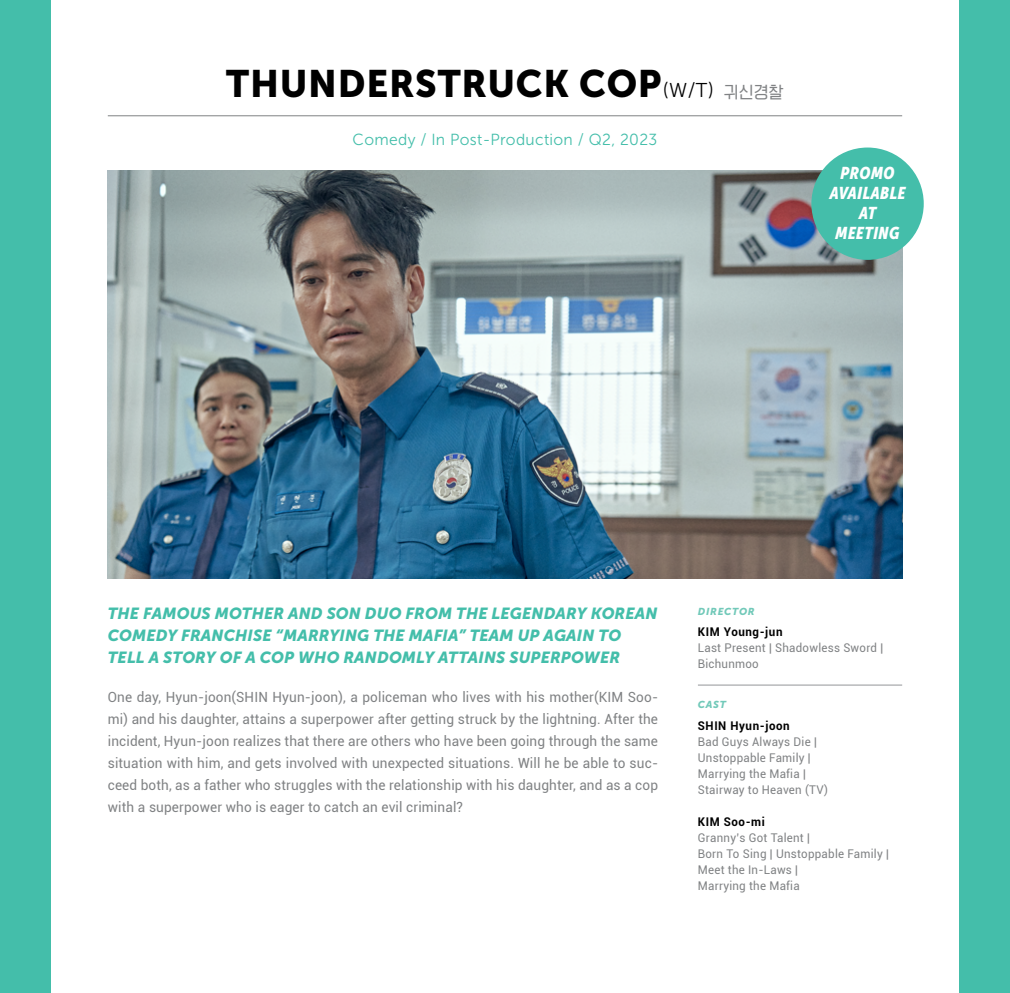
<style>
.page{position:relative;width:1010px;height:993px;background:#fff}
.page>*{position:absolute;margin:0;border:0;box-sizing:border-box;transform-origin:0 0}
.t1{font:38px "Museo Sans 900";letter-spacing:.02em;color:#000}
.t2{font:italic 17px "Museo Sans Condensed 900";letter-spacing:.03em;color:#fff}
.t3{font:italic 16px/22px "Museo Sans 900";letter-spacing:.01em;color:#44beaa}
.t4{font:16px "Museo Sans 300";letter-spacing:.02em;color:#44beaa}
.t5{font:14px/22px "Roboto";letter-spacing:.01em;color:#808284;text-align:justify}
.t6{font:12px/16px "Roboto";letter-spacing:.02em;color:#808284;scale:.96 1}
.t7{font:700 12px "Roboto";letter-spacing:.05em;color:#000;scale:.96 1}
.t8{font:italic 10px "Museo Sans 900";letter-spacing:.07em;color:#72c9b9}
.s1{font-family:"Museo Sans 300";font-size:20px}
.s2{font-family:"OT Omni Gothic M";font-size:16px;color:#808284}
</style>
<div class="page">
<div style="left:0;top:0;width:1009px;height:992px;background:#44beaa"></div>
<div style="left:51px;top:0;width:907px;height:992px;background:#fff"></div>
<img style="left:108px;top:170px;width:793px;height:408px">
<hr style="left:697px;top:684px;width:204px;height:1px;background:#939598">
<hr style="left:108px;top:115px;width:793px;height:1px;background:#808284">
<div style="left:811px;top:147px;width:112px;height:113px;background:#44beaa;border-radius:50%"></div>
<h1 class="t1" style="left:226px;top:62px;width:558px">THUNDERSTRUCK COP<span class="s1">(w/t)</span> <span class="s2">귀신경찰</span></h1>
<p class="t4" style="left:352px;top:130px;width:306px">Comedy / In Post-Production / Q2, 2023</p>
<p class="t2" style="left:840px;top:164px;width:22px">PROMO</p>
<p class="t2" style="left:829px;top:184px;width:77px">AVAILABLE</p>
<p class="t2" style="left:859px;top:204px;width:19px">AT</p>
<p class="t2" style="left:835px;top:224px;width:55px">MEETING</p>
<p class="t3" style="left:108px;top:602px;width:551px">THE FAMOUS MOTHER AND SON DUO FROM THE LEGENDARY KOREAN<br>COMEDY FRANCHISE “MARRYING THE MAFIA” TEAM UP AGAIN TO<br>TELL A STORY OF A COP WHO RANDOMLY ATTAINS SUPERPOWER</p>
<p class="t5" style="left:108px;top:685px;width:551px">One day, Hyun-joon(SHIN Hyun-joon), a policeman who lives with his mother(KIM Soo&shy;mi) and his daughter, attains a superpower after getting struck by the lightning. After the incident, Hyun-joon realizes that there are others who have been going through the same situation with him, and gets involved with unexpected situations. Will he be able to suc&shy;ceed both, as a father who struggles with the relationship with his daughter, and as a cop with a superpower who is eager to catch an evil criminal?</p>
<p class="t8" style="left:697px;top:605px;width:58px">DIRECTOR</p>
<p class="t7" style="left:697px;top:623px;width:90px">KIM Young-jun</p>
<p class="t6" style="left:697px;top:639px;width:194px">Last Present | Shadowless Sword |<br>Bichunmoo</p>
<p class="t8" style="left:697px;top:698px;width:29px">CAST</p>
<p class="t7" style="left:697px;top:716px;width:97px">SHIN Hyun-joon</p>
<p class="t6" style="left:697px;top:732px;width:137px">Bad Guys Always Die |<br>Unstoppable Family |<br>Marrying the Mafia |<br>Stairway to Heaven (TV)</p>
<p class="t7" style="left:697px;top:812px;width:71px">KIM Soo-mi</p>
<p class="t6" style="left:697px;top:828px;width:200px">Granny’s Got Talent |<br>Born To Sing | Unstoppable Family |<br>Meet the In-Laws |<br>Marrying the Mafia</p>
</div>
